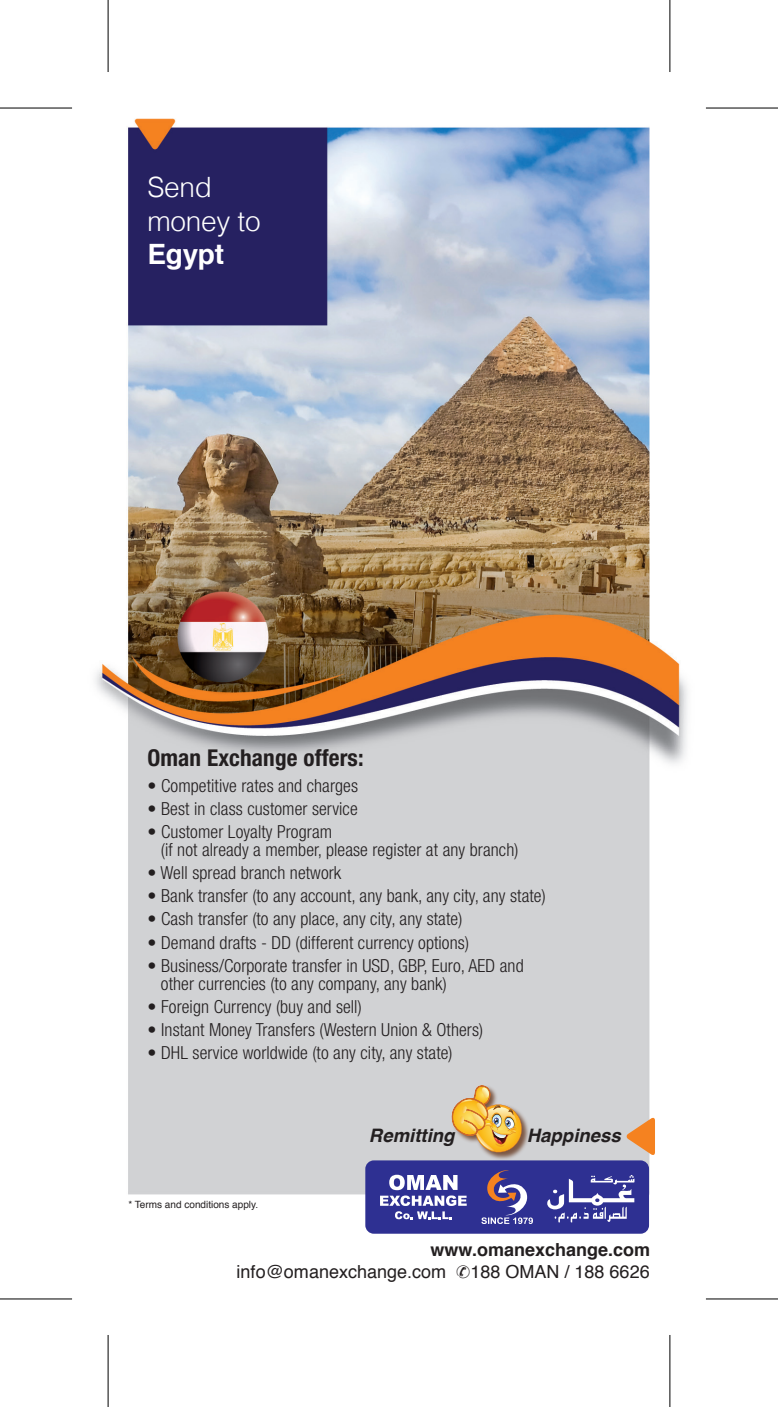
<style>
.page{position:relative;width:778px;height:1407px;background:#fff}
.page>*{position:absolute;margin:0;border:0;box-sizing:border-box;transform-origin:0 0}
.t1{font:300 28px/33.6px "Helvetica";letter-spacing:-.01em;color:#fff}
.t2{font:700 condensed 23.2px "Helvetica Neue";letter-spacing:.005em;color:#231f20}
.t3{font:italic 700 18.6px "Helvetica";color:#231f20}
.t4{font:300 condensed 18px/18.8px "Helvetica Neue";letter-spacing:.005em;color:#231f20}
.t5{font:18px "Helvetica";color:#231f20}
.t6{font:700 18px "Helvetica";color:#231f20}
.t7{font:10px "Helvetica";color:#231f20}
.s1{font-weight:700}
</style>
<div class="page">
<img style="left:0;top:0;width:777px;height:1407px">
<hr style="left:108px;top:0;width:1px;height:72px;background:#000">
<hr style="left:0;top:108px;width:72px;height:1px;background:#000">
<hr style="left:0;top:1298px;width:72px;height:1px;background:#000">
<hr style="left:108px;top:1335px;width:1px;height:72px;background:#000">
<hr style="left:669px;top:0;width:1px;height:72px;background:#000">
<hr style="left:705px;top:108px;width:72px;height:1px;background:#000">
<hr style="left:705px;top:1298px;width:72px;height:1px;background:#000">
<hr style="left:669px;top:1335px;width:1px;height:72px;background:#000">
<svg style="left:625px;top:1117px;width:29px;height:38px"></svg>
<img style="left:450px;top:1083px;width:81px;height:77px">
<img style="left:451px;top:1085px;width:70px;height:68px">
<div style="left:365px;top:1160px;width:283px;height:73px;background:#2e3092;border-radius:8px"></div>
<svg style="left:547px;top:1175px;width:87px;height:47px"></svg>
<svg style="left:380px;top:1174px;width:86px;height:45px"></svg>
<svg style="left:481px;top:1170px;width:51px;height:54px"></svg>
<p class="t1" style="left:147px;top:168px;width:115px">Send money to<br><span class="s1">Egypt</span></p>
<p class="t2" style="left:147px;top:743px;width:218px">Oman Exchange offers:</p>
<p class="t4" style="left:147px;top:775px;width:212px">• Competitive rates and charges</p>
<p class="t4" style="left:147px;top:798px;width:211px">• Best in class customer service</p>
<p class="t4" style="left:161px;top:822px;width:359px;text-indent:-13px">• Customer Loyalty Program<br>(if not already a member, please register at any branch(</p>
<p class="t4" style="left:147px;top:863px;width:195px">• Well spread branch network</p>
<p class="t4" style="left:147px;top:886px;width:399px">• Bank transfer (to any account, any bank, any city, any state(</p>
<p class="t4" style="left:147px;top:909px;width:316px">• Cash transfer (to any place, any city, any state(</p>
<p class="t4" style="left:147px;top:932px;width:323px">• Demand drafts - DD (different currency options(</p>
<p class="t4" style="left:161px;top:955px;width:364px;text-indent:-13px">• Business/Corporate transfer in USD, GBP, Euro, AED and other currencies (to any company, any bank(</p>
<p class="t4" style="left:147px;top:997px;width:215px">• Foreign Currency (buy and sell(</p>
<p class="t4" style="left:147px;top:1020px;width:337px">• Instant Money Transfers (Western Union &amp; Others(</p>
<p class="t4" style="left:147px;top:1043px;width:306px">• DHL service worldwide (to any city, any state(</p>
<p class="t7" style="left:128px;top:1196px;width:131px">* Terms and conditions apply.</p>
<p class="t3" style="left:369px;top:1119px;width:87px">Remitting</p>
<p class="t3" style="left:526px;top:1119px;width:95px">Happiness</p>
<p class="t6" style="left:430px;top:1235px;width:221px">www.omanexchange.com</p>
<p class="t5" style="left:236px;top:1258px;width:211px">info@omanexchange.com</p>
<p class="t5" style="left:456px;top:1258px;width:195px">✆188 OMAN / 188 6626</p>
</div>
